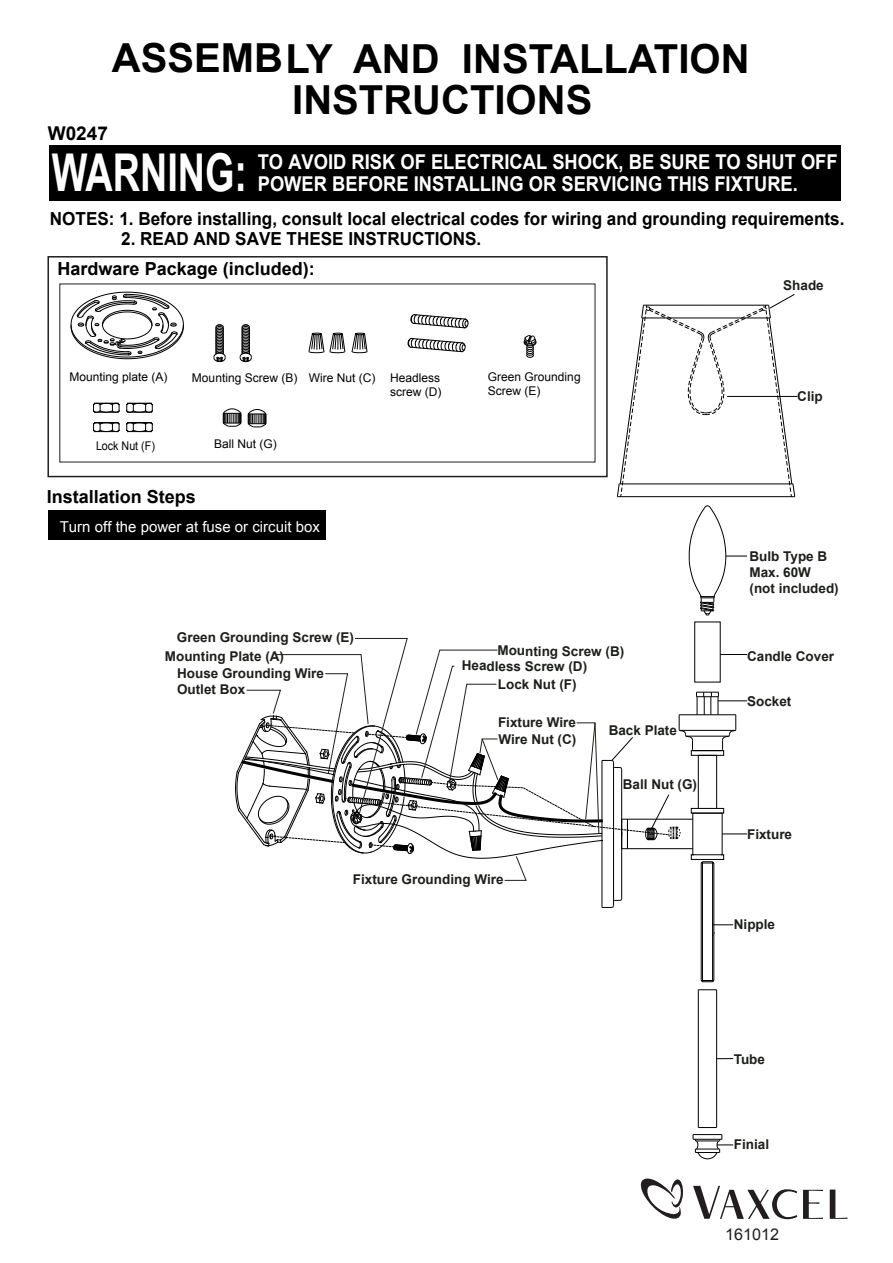
<style>
.page{position:relative;width:893px;height:1263px;background:#fff}
.page>*{position:absolute;margin:0;border:0;box-sizing:border-box;transform-origin:0 0}
.t1{font:700 52.2px "Arial";color:#fff;scale:.72 1}
.t2{font:700 40.05px/41.1px "Arial";color:#000;text-align:center}
.t3{font:700 20.4px/22px "Arial";color:#fff;scale:.9 1}
.t4{font:700 19.05px "Arial";color:#000}
.t5{font:700 18px "Arial";color:#000;scale:.95 1}
.t6{font:700 18px "Arial";color:#000}
.t7{font:16.2px "Arial";color:#221e1f}
.t8{font:15px "Arial";color:#fff}
.t9{font:700 13.5px/16.2px "Arial";color:#1d201a}
.t10{font:12px/14.4px "Arial";color:#000}
.t11{font:12px "Arial";color:#000;scale:.89 1}
</style>
<div class="page">
<svg style="left:92px;top:422px;width:28px;height:11px"></svg>
<svg style="left:92px;top:402px;width:28px;height:11px"></svg>
<svg style="left:126px;top:422px;width:27px;height:11px"></svg>
<svg style="left:126px;top:402px;width:27px;height:11px"></svg>
<hr style="left:602px;top:760px;width:1px;height:147px;background:#000">
<hr style="left:613px;top:767px;width:1px;height:139px;background:#000">
<hr style="left:621px;top:769px;width:1px;height:130px;background:#000">
<svg style="left:602px;top:898px;width:21px;height:10px"></svg>
<hr style="left:716px;top:990px;width:1px;height:137px;background:#000">
<hr style="left:698px;top:990px;width:1px;height:137px;background:#000">
<svg style="left:698px;top:989px;width:19px;height:1px"></svg>
<svg style="left:698px;top:1127px;width:19px;height:1px"></svg>
<svg style="left:688px;top:505px;width:59px;height:111px"></svg>
<svg style="left:714px;top:924px;width:19px;height:1px"></svg>
<svg style="left:717px;top:1058px;width:16px;height:1px"></svg>
<svg style="left:693px;top:1134px;width:40px;height:25px"></svg>
<hr style="left:701px;top:863px;width:1px;height:117px;background:#000">
<hr style="left:713px;top:863px;width:1px;height:117px;background:#000">
<hr style="left:702px;top:862px;width:1px;height:120px;background:#000">
<hr style="left:712px;top:862px;width:1px;height:120px;background:#000">
<svg style="left:700px;top:979px;width:15px;height:4px"></svg>
<svg style="left:235px;top:638px;width:512px;height:243px"></svg>
<svg style="left:222px;top:408px;width:45px;height:20px"></svg>
<hr style="left:727px;top:396px;width:70px;height:1px;background:#000">
<div style="left:47px;top:256px;width:561px;height:221px;border:2px solid #221e1f"></div>
<div style="left:49px;top:145px;width:792px;height:55px;background:#000"></div>
<div style="left:49px;top:511px;width:277px;height:29px;background:#000"></div>
<svg style="left:830px;top:1189px;width:17px;height:30px"></svg>
<svg style="left:693px;top:1186px;width:104px;height:33px"></svg>
<svg style="left:803px;top:1190px;width:20px;height:29px"></svg>
<svg style="left:641px;top:1178px;width:42px;height:41px"></svg>
<svg style="left:524px;top:335px;width:12px;height:23px"></svg>
<svg style="left:214px;top:324px;width:12px;height:38px"></svg>
<svg style="left:240px;top:324px;width:12px;height:38px"></svg>
<svg style="left:309px;top:333px;width:36px;height:20px"></svg>
<svg style="left:352px;top:333px;width:15px;height:20px"></svg>
<svg style="left:70px;top:291px;width:114px;height:68px"></svg>
<svg style="left:411px;top:314px;width:57px;height:14px"></svg>
<svg style="left:408px;top:338px;width:58px;height:14px"></svg>
<svg style="left:617px;top:294px;width:179px;height:203px"></svg>
<h2 class="t2" style="left:112px;top:40px;width:639px">ASSEMBLY AND INSTALLATION<br>INSTRUCTIONS</h2>
<h3 class="t4" style="left:48px;top:120px;width:62px">W0247</h3>
<h1 class="t1" style="left:52px;top:138px;width:273px">WARNING:</h1>
<h3 class="t3" style="left:258px;top:151px;width:646px">TO AVOID RISK OF ELECTRICAL SHOCK, BE SURE TO SHUT OFF<br>POWER BEFORE INSTALLING OR SERVICING THIS FIXTURE.</h3>
<h3 class="t5" style="left:50px;top:206px;width:838px">NOTES: 1. Before installing, consult local electrical codes for wiring and grounding requirements.</h3>
<h3 class="t5" style="left:121px;top:227px;width:381px">2. READ AND SAVE THESE INSTRUCTIONS.</h3>
<h3 class="t6" style="left:58px;top:257px;width:259px">Hardware Package (included):</h3>
<p class="t10" style="left:69px;top:369px;width:100px">Mounting plate (A)</p>
<p class="t10" style="left:192px;top:370px;width:185px">Mounting Screw (B) Wire Nut (C)</p>
<p class="t10" style="left:390px;top:370px;width:53px">Headless screw (D)</p>
<p class="t11" style="left:96px;top:437px;width:68px">Lock Nut (F)</p>
<h3 class="t6" style="left:47px;top:484px;width:151px">Installation Steps</h3>
<p class="t10" style="left:214px;top:437px;width:64px">Ball Nut (G)</p>
<p class="t8" style="left:60px;top:517px;width:262px">Turn off the power at fuse or circuit box</p>
<p class="t10" style="left:488px;top:370px;width:94px">Green Grounding<br>Screw (E)</p>
<p class="t9" style="left:177px;top:630px;width:179px">Green Grounding Screw (E)</p>
<p class="t9" style="left:165px;top:648px;width:121px">Mounting Plate (A)</p>
<p class="t9" style="left:497px;top:643px;width:128px">Mounting Screw (B)</p>
<p class="t9" style="left:177px;top:682px;width:70px">Outlet Box</p>
<p class="t9" style="left:498px;top:714px;width:79px">Fixture Wire</p>
<p class="t9" style="left:462px;top:658px;width:127px">Headless Screw (D)</p>
<p class="t9" style="left:177px;top:665px;width:148px">House Grounding Wire</p>
<p class="t9" style="left:498px;top:676px;width:80px">Lock Nut (F)</p>
<p class="t9" style="left:609px;top:723px;width:70px">Back Plate</p>
<p class="t9" style="left:498px;top:731px;width:79px">Wire Nut (C)</p>
<p class="t9" style="left:353px;top:872px;width:152px">Fixture Grounding Wire</p>
<p class="t9" style="left:623px;top:776px;width:76px">Ball Nut (G)</p>
<p class="t9" style="left:783px;top:277px;width:42px">Shade</p>
<p class="t9" style="left:797px;top:388px;width:27px">Clip</p>
<p class="t9" style="left:749px;top:548px;width:91px">Bulb Type B<br>Max. 60W (not included)</p>
<p class="t9" style="left:747px;top:648px;width:89px">Candle Cover</p>
<p class="t9" style="left:747px;top:693px;width:46px">Socket</p>
<p class="t9" style="left:747px;top:827px;width:47px">Fixture</p>
<p class="t9" style="left:734px;top:916px;width:43px">Nipple</p>
<p class="t9" style="left:734px;top:1051px;width:33px">Tube</p>
<p class="t9" style="left:734px;top:1136px;width:37px">Finial</p>
<p class="t7" style="left:725px;top:1224px;width:55px">161012</p>
</div>
